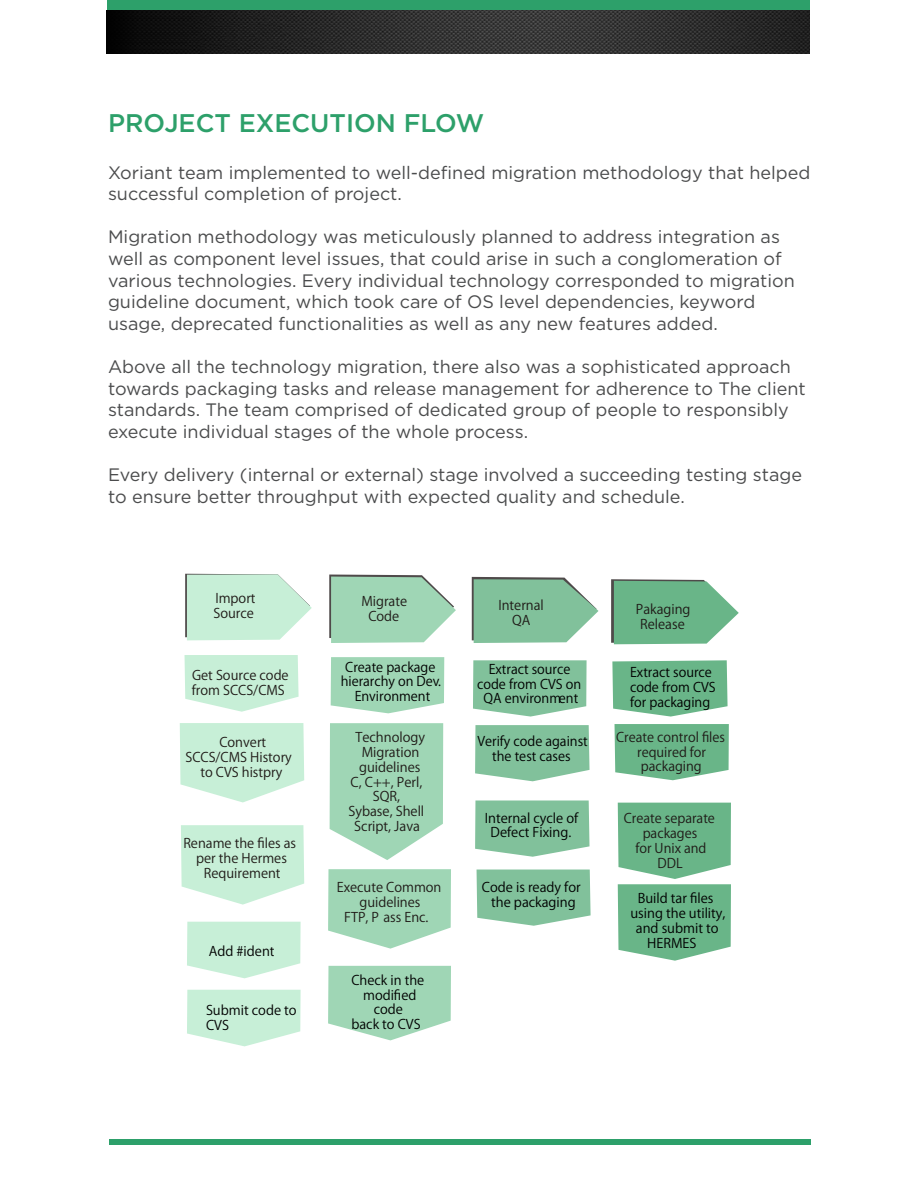
<style>
.page{position:relative;width:918px;height:1188px;background:#fff}
.page>*{position:absolute;margin:0;border:0;box-sizing:border-box;transform-origin:0 0}
.t1{font:500 25.5px "Gotham";color:#2da06a}
.t2{font:18px/21.6px "Gotham";color:#4b4c4d}
.t3{font:13.2px/14.9px "Arial";color:#000;text-align:center}
.t4{font:13.2px/14.9px "Arial";color:#1f1a17;text-align:center}
.t5{font:700 13.2px/14.9px "Arial";color:#1f1a17;text-align:center}
</style>
<div class="page">
<div style="left:110px;top:1139px;width:701px;height:5px;background:#2da06a"></div>
<div style="left:108px;top:0;width:702px;height:30px;background:#2da06a"></div>
<img style="left:107px;top:10px;width:702px;height:44px">
<svg style="left:185px;top:574px;width:127px;height:66px"></svg>
<svg style="left:611px;top:579px;width:128px;height:65px"></svg>
<svg style="left:472px;top:577px;width:127px;height:66px"></svg>
<svg style="left:329px;top:575px;width:127px;height:68px"></svg>
<svg style="left:185px;top:655px;width:114px;height:57px"></svg>
<svg style="left:180px;top:723px;width:124px;height:79px"></svg>
<svg style="left:181px;top:825px;width:123px;height:80px"></svg>
<svg style="left:187px;top:922px;width:114px;height:56px"></svg>
<svg style="left:187px;top:990px;width:114px;height:56px"></svg>
<svg style="left:331px;top:657px;width:113px;height:56px"></svg>
<svg style="left:330px;top:723px;width:113px;height:137px"></svg>
<svg style="left:328px;top:869px;width:123px;height:80px"></svg>
<svg style="left:328px;top:966px;width:123px;height:74px"></svg>
<svg style="left:473px;top:660px;width:114px;height:57px"></svg>
<svg style="left:475px;top:725px;width:115px;height:56px"></svg>
<svg style="left:475px;top:801px;width:115px;height:56px"></svg>
<svg style="left:477px;top:870px;width:114px;height:56px"></svg>
<svg style="left:612px;top:660px;width:116px;height:57px"></svg>
<svg style="left:615px;top:724px;width:114px;height:56px"></svg>
<svg style="left:618px;top:803px;width:113px;height:158px"></svg>
<p class="t1" style="left:108px;top:106px;width:378px">PROJECT EXECUTION FLOW</p>
<p class="t2" style="left:108px;top:161px;width:704px">Xoriant team implemented to well-defined migration methodology that helped</p>
<p class="t2" style="left:108px;top:183px;width:295px">successful completion of project.</p>
<p class="t2" style="left:108px;top:226px;width:689px">Migration methodology was meticulously planned to address integration as well as component level issues, that could arise in such a conglomeration of various technologies. Every individual technology corresponded to migration guideline document, which took care of OS level dependencies, keyword usage, deprecated functionalities as well as any new features added.</p>
<p class="t2" style="left:108px;top:356px;width:684px">Above all the technology migration, there also was a sophisticated approach</p>
<p class="t2" style="left:108px;top:377px;width:699px">towards packaging tasks and release management for adherence to The client</p>
<p class="t2" style="left:108px;top:399px;width:682px">standards. The team comprised of dedicated group of people to responsibly</p>
<p class="t2" style="left:108px;top:420px;width:422px">execute individual stages of the whole process.</p>
<p class="t2" style="left:108px;top:464px;width:696px">Every delivery (internal or external) stage involved a succeeding testing stage to ensure better throughput with expected quality and schedule.</p>
<p class="t5" style="left:214px;top:591px;width:44px;text-align:left">Import<br>Source</p>
<p class="t5" style="left:361px;top:594px;width:47px">Migrate<br>Code</p>
<p class="t5" style="left:498px;top:598px;width:47px">Internal<br>QA</p>
<p class="t5" style="left:636px;top:602px;width:56px">Pakaging<br>Release</p>
<p class="t4" style="left:192px;top:668px;width:98px;text-align:left">Get Source code from SCCS/CMS</p>
<p class="t4" style="left:219px;top:735px;width:48px">Convert</p>
<p class="t4" style="left:185px;top:750px;width:108px">SCCS/CMS History</p>
<p class="t4" style="left:200px;top:765px;width:84px">to CVS histpry</p>
<p class="t4" style="left:183px;top:836px;width:114px">Rename the files as per the Hermes<br>Requirement</p>
<p class="t3" style="left:209px;top:944px;width:67px">Add #ident</p>
<p class="t3" style="left:206px;top:1003px;width:92px;text-align:left">Submit code to<br>CVS</p>
<p class="t3" style="left:341px;top:660px;width:102px">Create package hierarchy on Dev.<br>Environment</p>
<p class="t4" style="left:348px;top:730px;width:78px">Technology<br>Migration guidelines<br>C, C++, Perl,<br>SQR,<br>Sybase, Shell<br>Script, Java</p>
<p class="t4" style="left:337px;top:880px;width:106px">Execute Common guidelines<br>FTP, P ass Enc.</p>
<p class="t3" style="left:351px;top:973px;width:74px">Check in the modified code<br>back to CVS</p>
<p class="t3" style="left:477px;top:662px;width:106px">Extract source code from CVS on<br>QA environment</p>
<p class="t3" style="left:477px;top:734px;width:112px">Verify code against the test cases</p>
<p class="t3" style="left:485px;top:811px;width:95px">Internal cycle of<br>Defect Fixing.</p>
<p class="t3" style="left:482px;top:880px;width:100px">Code is ready for the packaging</p>
<p class="t3" style="left:630px;top:665px;width:87px;text-align:left">Extract source code from CVS for packaging</p>
<p class="t4" style="left:616px;top:730px;width:110px">Create control files required for packaging</p>
<p class="t4" style="left:624px;top:811px;width:93px">Create separate packages<br>for Unix and<br>DDL</p>
<p class="t3" style="left:638px;top:891px;width:77px">Build tar files</p>
<p class="t3" style="left:630px;top:906px;width:97px">using the utility,</p>
<p class="t3" style="left:636px;top:921px;width:84px">and submit to</p>
<p class="t3" style="left:647px;top:936px;width:51px">HERMES</p>
</div>
